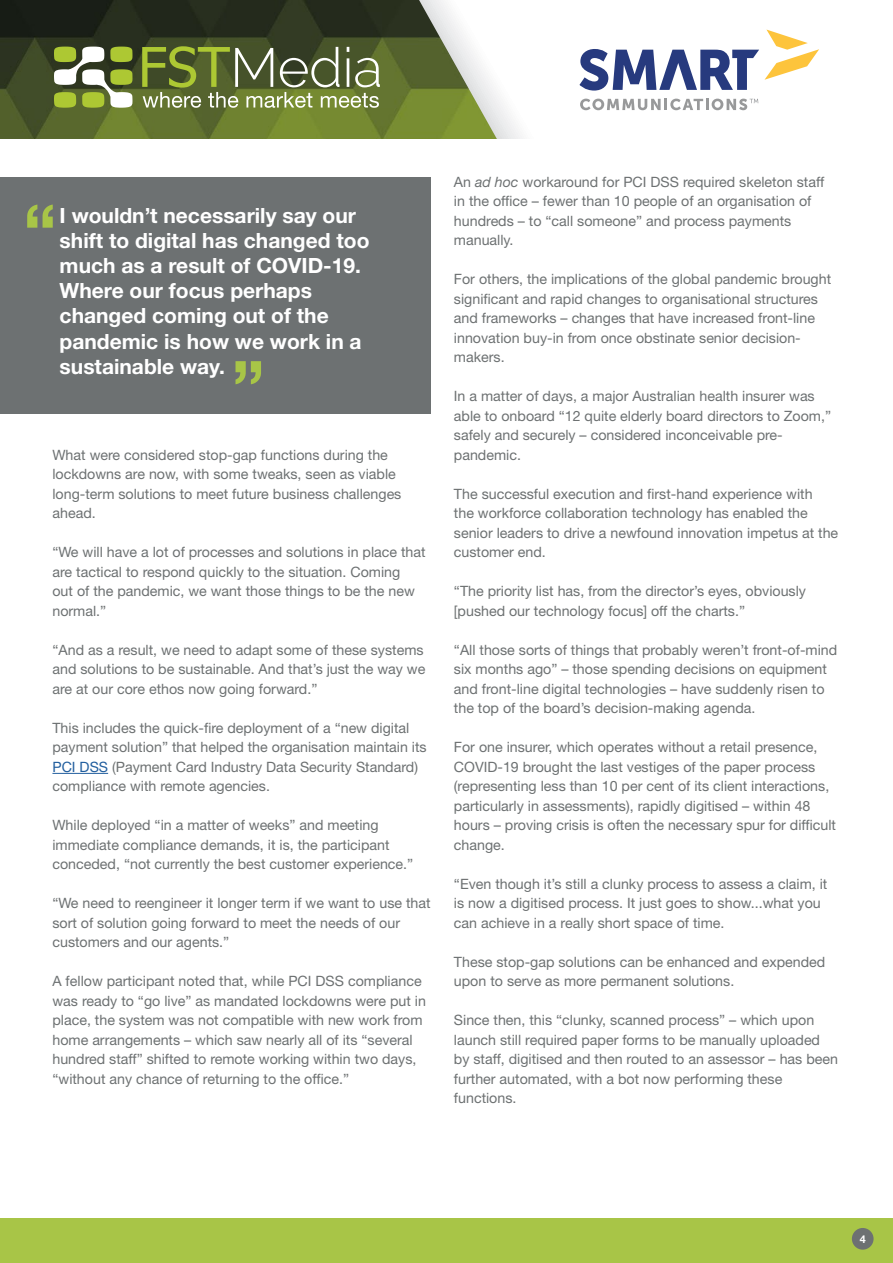
<style>
.page{position:relative;width:893px;height:1263px;background:#fff}
.page>*{position:absolute;margin:0;border:0;box-sizing:border-box;transform-origin:0 0}
.t1{font:700 72px "Helvetica Neue LT Std";color:#a8c547}
.t2{font:700 21px/25.2px "Helvetica Neue LT Std";color:#fff}
.t3{font:14.25px/19.5px "Helvetica Neue LT Std";color:#6d7172}
.t4{font:700 10.8px "Helvetica Neue";color:#fff}
.s1{color:#215e9e}
.s2{font-style:italic}
</style>
<div class="page">
<div style="left:0;top:1219px;width:893px;height:44px;background:#a8c547"></div>
<div style="left:852px;top:1228px;width:21px;height:22px;background:#6d7172;border-radius:50%"></div>
<hr style="left:52px;top:773px;width:56px;height:1px;background:#215e9e">
<img style="left:0;top:0;width:419px;height:139px">
<svg style="left:54px;top:47px;width:78px;height:61px"></svg>
<svg style="left:142px;top:46px;width:238px;height:62px;background:#737f4c"></svg>
<svg style="left:419px;top:0;width:349px;height:139px"></svg>
<div style="left:0;top:177px;width:431px;height:236px;background:#6d7172"></div>
<svg style="left:580px;top:99px;width:178px;height:11px"></svg>
<svg style="left:579px;top:30px;width:240px;height:61px"></svg>
<h1 class="t1" style="left:23px;top:186px;width:35px">“</h1>
<h2 class="t2" style="left:60px;top:202px;width:311px">I wouldn’t necessarily say our shift to digital has changed too much as a result of COVID-19.<br>Where our focus perhaps changed coming out of the pandemic is how we work in a sustainable way.</h2>
<h1 class="t1" style="left:232px;top:342px;width:35px">”</h1>
<p class="t3" style="left:52px;top:445px;width:350px">What were considered stop-gap functions during the lockdowns are now, with some tweaks, seen as viable long-term solutions to meet future business challenges ahead.</p>
<p class="t3" style="left:52px;top:542px;width:375px">“We will have a lot of processes and solutions in place that are tactical to respond quickly to the situation. Coming<br>out of the pandemic, we want those things to be the new normal.”</p>
<p class="t3" style="left:52px;top:640px;width:374px">“And as a result, we need to adapt some of these systems and solutions to be sustainable. And that’s just the way we are at our core ethos now going forward.”</p>
<p class="t3" style="left:52px;top:718px;width:376px">This includes the quick-fire deployment of a “new digital payment solution” that helped the organisation maintain its <span class="s1">PCI DSS</span> (Payment Card Industry Data Security Standard) compliance with remote agencies.</p>
<p class="t3" style="left:52px;top:815px;width:362px">While deployed “in a matter of weeks” and meeting immediate compliance demands, it is, the participant conceded, “not currently the best customer experience.”</p>
<p class="t3" style="left:52px;top:893px;width:380px">“We need to reengineer it longer term if we want to use that sort of solution going forward to meet the needs of our customers and our agents.”</p>
<p class="t3" style="left:52px;top:971px;width:375px">A fellow participant noted that, while PCI DSS compliance was ready to “go live” as mandated lockdowns were put in place, the system was not compatible with new work from home arrangements – which saw nearly all of its “several hundred staff” shifted to remote working within two days, “without any chance of returning to the office.”</p>
<p class="t3" style="left:454px;top:172px;width:372px">An <span class="s2">ad hoc</span> workaround for PCI DSS required skeleton staff in the office – fewer than 10 people of an organisation of hundreds – to “call someone” and process payments manually.</p>
<p class="t3" style="left:454px;top:269px;width:379px">For others, the implications of the global pandemic brought significant and rapid changes to organisational structures and frameworks – changes that have increased front-line innovation buy-in from once obstinate senior decision&shy;makers.</p>
<p class="t3" style="left:454px;top:386px;width:379px">In a matter of days, a major Australian health insurer was able to onboard “12 quite elderly board directors to Zoom,” safely and securely – considered inconceivable pre&shy;pandemic.</p>
<p class="t3" style="left:454px;top:484px;width:386px">The successful execution and first-hand experience with<br>the workforce collaboration technology has enabled the senior leaders to drive a newfound innovation impetus at the customer end.</p>
<p class="t3" style="left:454px;top:581px;width:354px">“The priority list has, from the director’s eyes, obviously [pushed our technology focus] off the charts.”</p>
<p class="t3" style="left:454px;top:640px;width:385px">“All those sorts of things that probably weren’t front-of-mind six months ago” – those spending decisions on equipment and front-line digital technologies – have suddenly risen to the top of the board’s decision-making agenda.</p>
<p class="t3" style="left:454px;top:737px;width:384px">For one insurer, which operates without a retail presence, COVID-19 brought the last vestiges of the paper process (representing less than 10 per cent of its client interactions, particularly in assessments), rapidly digitised – within 48 hours – proving crisis is often the necessary spur for difficult change.</p>
<p class="t3" style="left:454px;top:874px;width:375px">“Even though it’s still a clunky process to assess a claim, it is now a digitised process. It just goes to show...what you can achieve in a really short space of time.</p>
<p class="t3" style="left:454px;top:952px;width:373px">These stop-gap solutions can be enhanced and expended upon to serve as more permanent solutions.</p>
<p class="t3" style="left:454px;top:1010px;width:386px">Since then, this “clunky, scanned process” – which upon launch still required paper forms to be manually uploaded by staff, digitised and then routed to an assessor – has been further automated, with a bot now performing these functions.</p>
<p class="t4" style="left:860px;top:1231px;width:8px">4</p>
</div>
